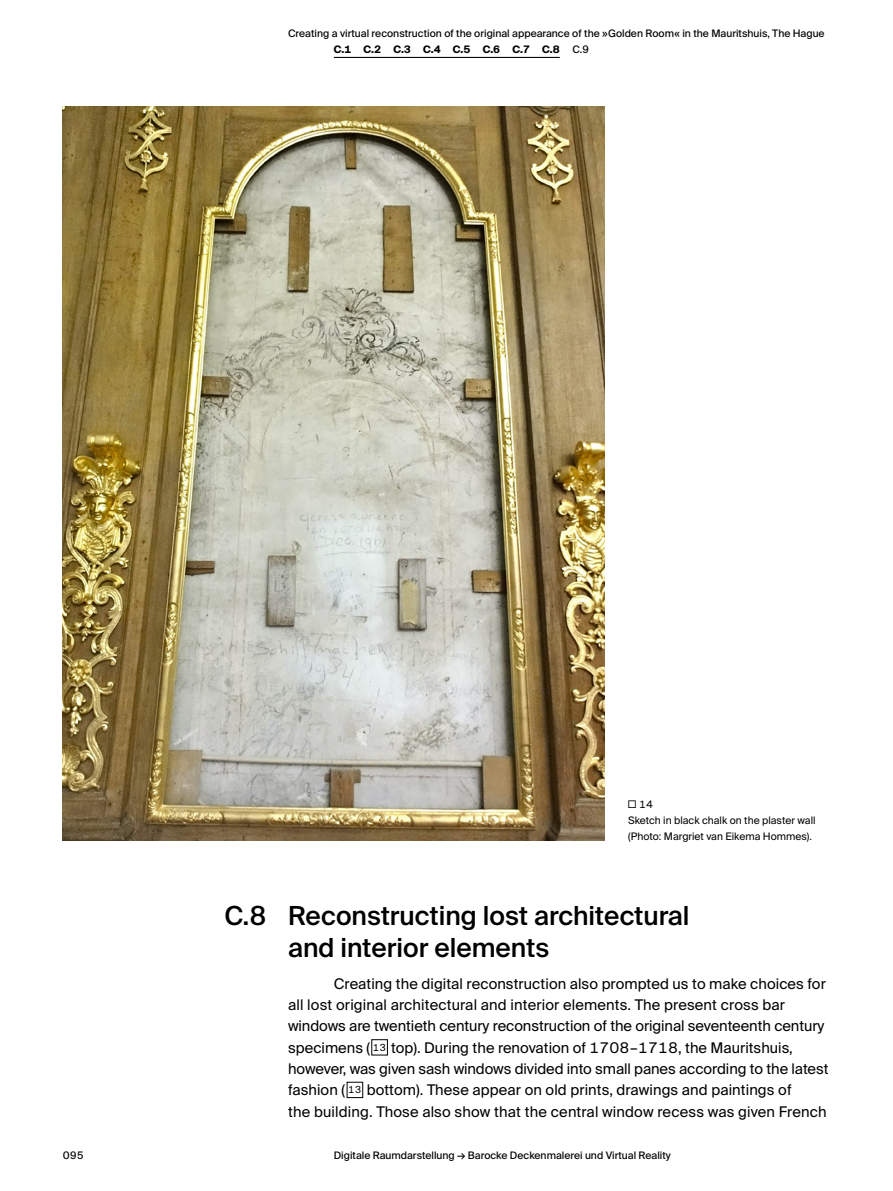
<style>
.page{position:relative;width:893px;height:1191px;background:#fff}
.page>*{position:absolute;margin:0;border:0;box-sizing:border-box;transform-origin:0 0}
.t1{font:500 26.25px/32px "Suisse Intl";color:#000}
.t2{font:14.7px/21.3px "Suisse Intl";letter-spacing:.005em;color:#000}
.t3{font:10.35px "Suisse Intl";color:#000}
.t4{font:10.35px/15.9px "Suisse Intl";color:#000}
.t5{font:700 10.35px "Suisse Intl";color:#000}
.s1{font-weight:400}
.s2{font-weight:300;font-size:14.1px}
.s3{font-size:9.75px;color:#fff}
.s4{font-size:9.75px}
</style>
<div class="page">
<hr style="left:334px;top:57px;width:226px;height:1px;background:#000">
<img style="left:63px;top:107px;width:542px;height:733px">
<div style="left:371px;top:1039px;width:17px;height:16px;border:1px solid #000"></div>
<div style="left:347px;top:1081px;width:16px;height:17px;border:1px solid #000"></div>
<p class="t3" style="left:288px;top:28px;width:538px">Creating a virtual reconstruction of the original appearance of the »Golden Room« in the Mauritshuis, The Hague</p>
<p class="t5" style="left:334px;top:44px;width:257px">C.1 C.2 C.3 C.4 C.5 C.6 C.7 C.8 <span class="s1">C.9</span></p>
<p class="t4" style="left:628px;top:796px;width:189px"><span class="s2">□</span> 14<br>Sketch in black chalk on the plaster wall (Photo: Margriet van Eikema Hommes).</p>
<h1 class="t1" style="left:224px;top:900px;width:44px">C.8</h1>
<h1 class="t1" style="left:288px;top:900px;width:403px">Reconstructing lost architectural and interior elements</h1>
<p class="t2" style="left:288px;top:973px;width:542px;text-indent:46px">Creating the digital reconstruction also prompted us to make choices for all lost original architectural and interior elements. The present cross bar windows are twentieth century reconstruction of the original seventeenth century specimens ( <span class="s3">'</span><span class="s4">13</span><span class="s3">'</span> top). During the renovation of 1708–1718, the Mauritshuis, however, was given sash windows divided into small panes according to the latest fashion ( <span class="s3">'</span><span class="s4">13</span><span class="s3">'</span> bottom). These appear on old prints, drawings and paintings of<br>the building. Those also show that the central window recess was given French</p>
<p class="t3" style="left:63px;top:1149px;width:23px">095</p>
<p class="t3" style="left:334px;top:1149px;width:338px">Digitale Raumdarstellung → Barocke Deckenmalerei und Virtual Reality</p>
</div>
